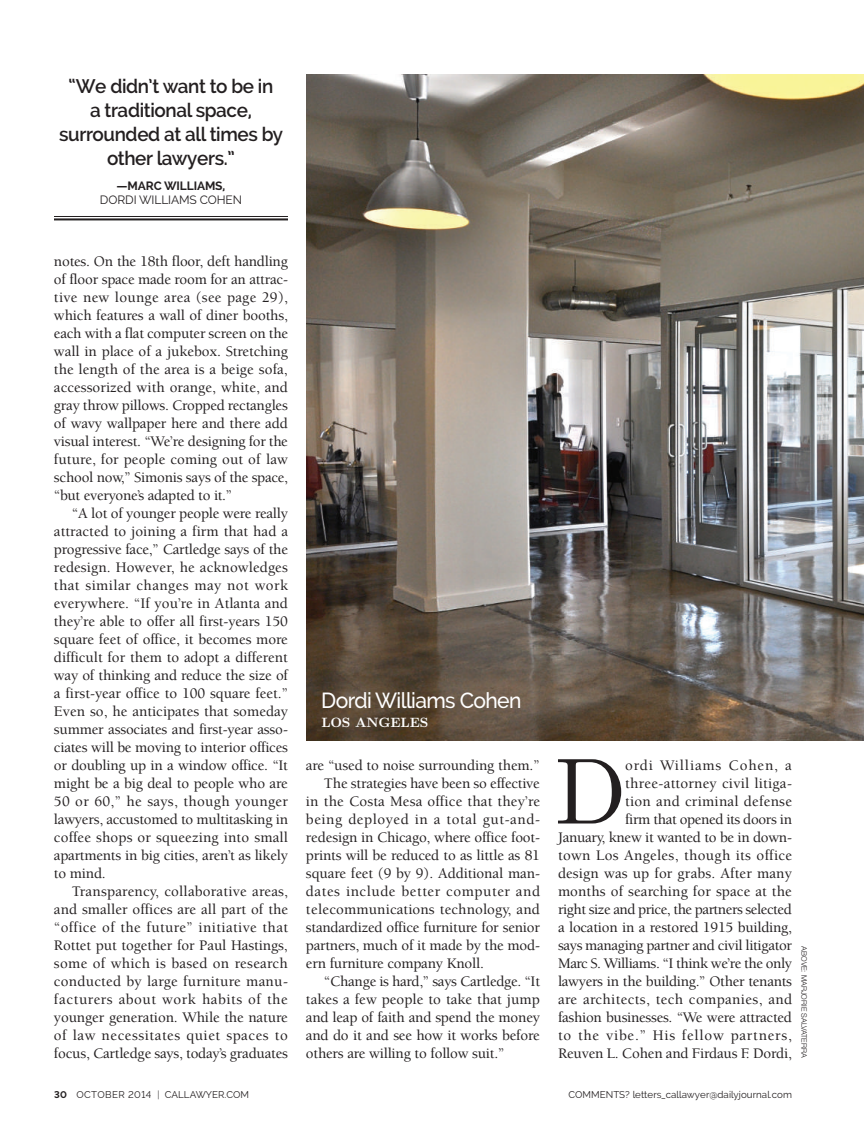
<style>
.page{position:relative;width:864px;height:1134px;background:#fff}
.page>*{position:absolute;margin:0;border:0;box-sizing:border-box;transform-origin:0 0}
.t1{font:94.05px "LM Roman 10";color:#231f20}
.t2{font:500 21.75px "Raleway";letter-spacing:-.03em;color:#fff}
.t3{font:600 19.5px/24px "Raleway";letter-spacing:-.02em;color:#231f20;text-align:center}
.t4{font:500 15px/18px "Berkeley Std";letter-spacing:-.015em;color:#231f20;text-align:justify}
.t5{font:500 15px "Berkeley Std";letter-spacing:.005em;color:#231f20}
.t6{font:500 15px "Berkeley Std";letter-spacing:.035em;color:#231f20}
.t7{font:500 15px "Berkeley Std";letter-spacing:.01em;color:#231f20}
.t8{font:700 13.5px "LM Roman 10";letter-spacing:-.015em;color:#fff}
.t9{font:12px "Raleway";letter-spacing:-.01em;color:#231f20}
.t10{font:700 12px "Raleway";letter-spacing:-.01em;color:#231f20}
.t11{font:9.75px "Raleway";letter-spacing:.005em;color:#231f20}
.t12{font:300 7.5px "Helvetica Neue LT Std";color:#231f20}
.s1{font-weight:700}
.s2{font-weight:300}
</style>
<div class="page">
<img style="left:306px;top:75px;width:558px;height:666px">
<hr style="left:54px;top:216px;width:234px;height:1px;background:#231f20">
<hr style="left:54px;top:218px;width:234px;height:2px;background:#231f20">
<h3 class="t3" style="left:59px;top:74px;width:225px">“We didn’t want to be in<br>a traditional space, surrounded at all times by other lawyers.”</h3>
<p class="t10" style="left:117px;top:179px;width:110px">—MARC WILLIAMS,</p>
<p class="t9" style="left:100px;top:193px;width:144px">DORDI WILLIAMS COHEN</p>
<p class="t4" style="left:54px;top:252px;width:236px">notes. On the 18th floor, deft handling of floor space made room for an attrac&shy;tive new lounge area (see page 29), which features a wall of diner booths, each with a flat computer screen on the wall in place of a jukebox. Stretching the length of the area is a beige sofa, accessorized with orange, white, and gray throw pillows. Cropped rectangles of wavy wallpaper here and there add visual interest. “We’re designing for the future, for people coming out of law school now,” Simonis says of the space, “but everyone’s adapted to it.”</p>
<p class="t4" style="left:54px;top:504px;width:236px;text-indent:18px">“A lot of younger people were really attracted to joining a firm that had a progressive face,” Cartledge says of the redesign. However, he acknowledges that similar changes may not work everywhere. “If you’re in Atlanta and they’re able to offer all first-years 150 square feet of office, it becomes more difficult for them to adopt a different way of thinking and reduce the size of a first-year office to 100 square feet.” Even so, he anticipates that someday summer associates and first-year asso&shy;ciates will be moving to interior offices or doubling up in a window office. “It might be a big deal to people who are 50 or 60,” he says, though younger lawyers, accustomed to multitasking in coffee shops or squeezing into small apartments in big cities, aren’t as likely to mind.</p>
<p class="t4" style="left:54px;top:882px;width:236px;text-indent:18px">Transparency, collaborative areas, and smaller offices are all part of the “office of the future” initiative that Rottet put together for Paul Hastings, some of which is based on research conducted by large furniture manu&shy;facturers about work habits of the younger generation. While the nature of law necessitates quiet spaces to focus, Cartledge says, today’s graduates</p>
<p class="t11" style="left:54px;top:1089px;width:196px"><span class="s1">30</span> OCTOBER 2014 <span class="s2">|</span> CALLAWYER.COM</p>
<h2 class="t2" style="left:321px;top:688px;width:202px">Dordi Williams Cohen</h2>
<p class="t8" style="left:321px;top:712px;width:108px">LOS ANGELES</p>
<p class="t4" style="left:306px;top:756px;width:235px">are “used to noise surrounding them.”</p>
<p class="t4" style="left:324px;top:774px;width:217px">The strategies have been so effective</p>
<p class="t7" style="left:306px;top:793px;width:236px">in the Costa Mesa office that they’re</p>
<p class="t6" style="left:306px;top:811px;width:235px">being deployed in a total gut-and-</p>
<p class="t4" style="left:306px;top:828px;width:236px">redesign in Chicago, where office foot-</p>
<p class="t4" style="left:306px;top:846px;width:236px">prints will be reduced to as little as 81</p>
<p class="t4" style="left:306px;top:864px;width:236px">square feet (9 by 9). Additional man-</p>
<p class="t6" style="left:306px;top:883px;width:236px">dates include better computer and</p>
<p class="t5" style="left:306px;top:901px;width:235px">telecommunications technology, and</p>
<p class="t4" style="left:306px;top:918px;width:235px">standardized office furniture for senior</p>
<p class="t4" style="left:306px;top:936px;width:236px">partners, much of it made by the mod-</p>
<p class="t4" style="left:306px;top:954px;width:179px">ern furniture company Knoll.</p>
<p class="t4" style="left:324px;top:972px;width:218px">“Change is hard,” says Cartledge. “It</p>
<p class="t5" style="left:306px;top:991px;width:235px">takes a few people to take that jump</p>
<p class="t4" style="left:306px;top:1008px;width:235px">and leap of faith and spend the money</p>
<p class="t4" style="left:306px;top:1026px;width:235px">and do it and see how it works before</p>
<p class="t4" style="left:306px;top:1044px;width:200px">others are willing to follow suit.”</p>
<p class="t4" style="left:558px;top:756px;width:236px;text-align:right">ordi Williams Cohen, a three-attorney civil litiga-<br>tion and criminal defense<br>firm that opened its doors in<br>January, knew it wanted to be in down&shy;town Los Angeles, though its office design was up for grabs. After many months of searching for space at the right size and price, the partners selected a location in a restored 1915 building, says managing partner and civil litigator Marc S. Williams. “I think we’re the only lawyers in the building.” Other tenants are architects, tech companies, and fashion businesses. “We were attracted to the vibe.” His fellow partners, Reuven L. Cohen and Firdaus F. Dordi,</p>
<h1 class="t1" style="left:555px;top:718px;width:73px">D</h1>
<p class="t12" style="left:809px;top:946px;width:113px;rotate:90deg">ABOVE: MARJORIE SALVATERRA</p>
<p class="t11" style="left:568px;top:1089px;width:225px">COMMENTS? letters_callawyer@dailyjournal.com</p>
</div>
